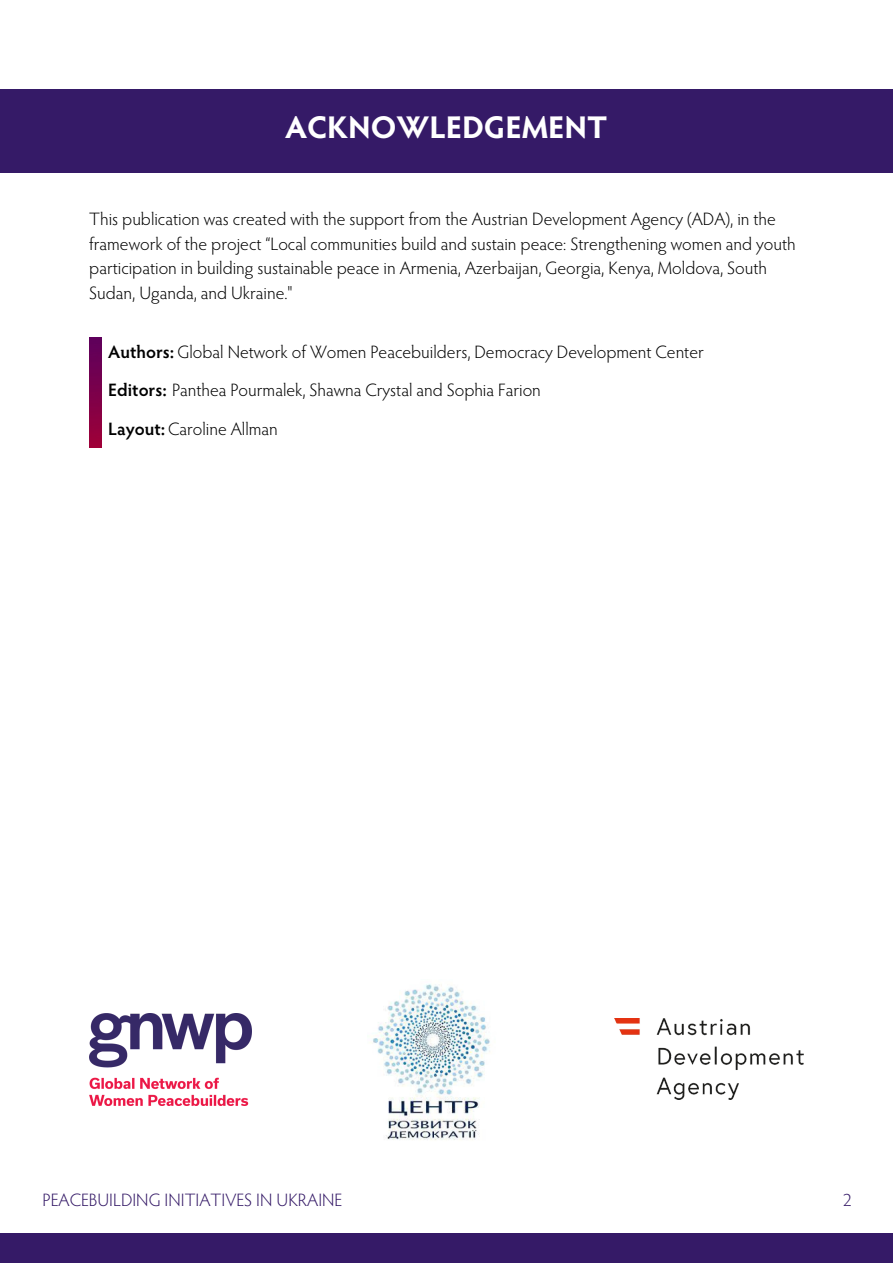
<style>
.page{position:relative;width:893px;height:1264px;background:#fff}
.page>*{position:absolute;margin:0;border:0;box-sizing:border-box;transform-origin:0 0}
.t1{font:700 31.5px "Hypatia Sans Pro";color:#fff}
.t2{font:300 18px/24.8px "Hypatia Sans Pro";color:#000}
.t3{font:300 18px "Hypatia Sans Pro";color:#351a67}
.s1{font-weight:600}
</style>
<div class="page">
<div style="left:0;top:1233px;width:892px;height:29px;background:#351a67"></div>
<div style="left:0;top:89px;width:892px;height:83px;background:#351a67"></div>
<img style="left:89px;top:337px;width:13px;height:111px">
<img style="left:372px;top:984px;width:118px;height:156px">
<img style="left:614px;top:1018px;width:189px;height:81px">
<img style="left:89px;top:1013px;width:162px;height:92px">
<h1 class="t1" style="left:285px;top:115px;width:324px">ACKNOWLEDGEMENT</h1>
<p class="t2" style="left:89px;top:208px;width:708px">This publication was created with the support from the Austrian Development Agency (ADA), in the framework of the project “Local communities build and sustain peace: Strengthening women and youth participation in building sustainable peace in Armenia, Azerbaijan, Georgia, Kenya, Moldova, South Sudan, Uganda, and Ukraine."</p>
<p class="t2" style="left:108px;top:335px;width:597px;line-height:38.4px"><span class="s1">Authors:</span> Global Network of Women Peacebuilders, Democracy Development Center<br><span class="s1">Editors:</span> Panthea Pourmalek, Shawna Crystal and Sophia Farion<br><span class="s1">Layout:</span> Caroline Allman</p>
<p class="t3" style="left:43px;top:1192px;width:301px">PEACEBUILDING INITIATIVES IN UKRAINE</p>
<p class="t3" style="left:842px;top:1192px;width:11px">2</p>
</div>
